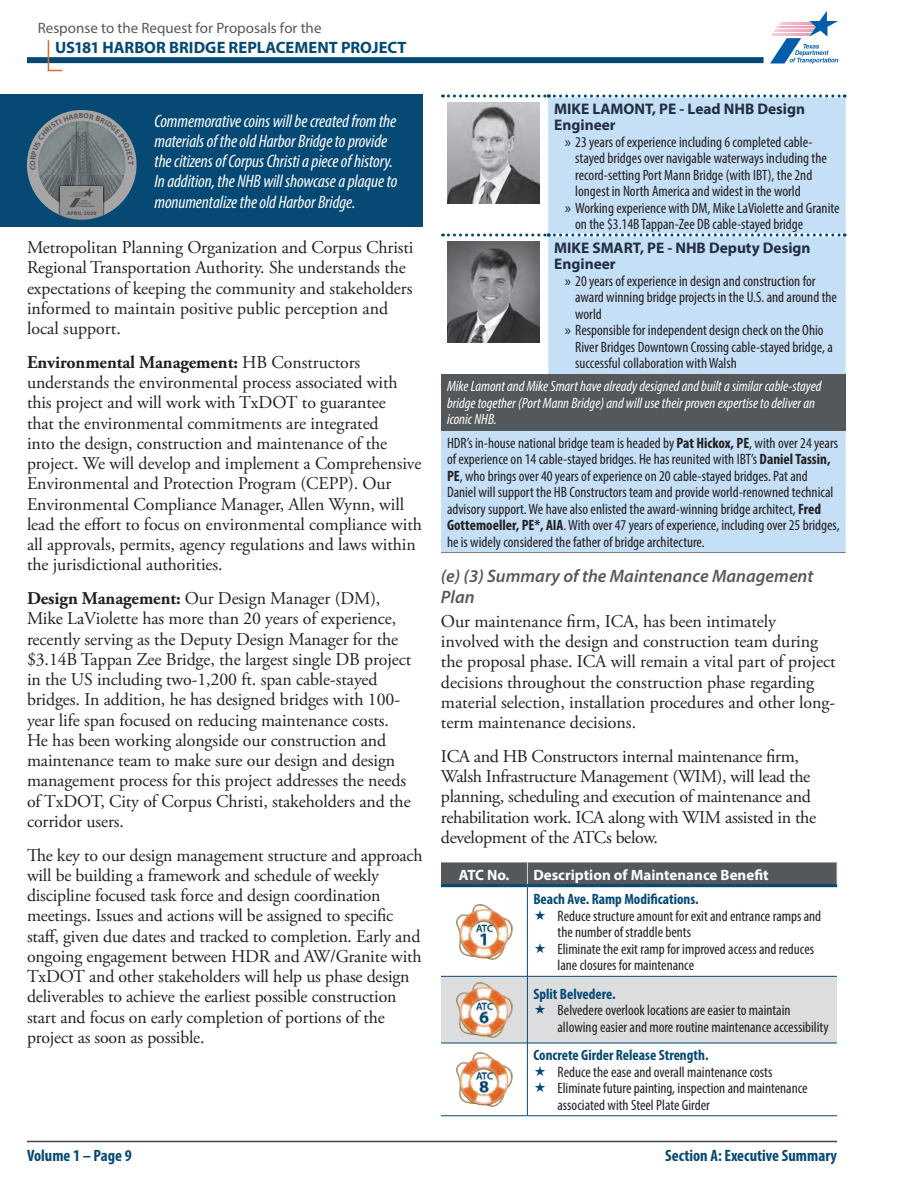
<style>
.page{position:relative;width:918px;height:1188px;background:#fff}
.page>*{position:absolute;margin:0;border:0;box-sizing:border-box;transform-origin:0 0}
.Body_Text{font:18px/20.2px "Adobe Garamond Pro";letter-spacing:-.005em;color:#231f20}
.Body_Text-2{font:italic condensed 18px/20.2px "Myriad Pro";letter-spacing:-.005em;color:#fff}
.Heading_4{font:italic 600 18px/21.6px "Myriad Pro";color:#57585a}
.t1{font:700 condensed 16.5px "Myriad Pro";color:#064975}
.t2{font:700 16.5px "Myriad Pro";color:#064975}
.Table_Text{font:700 15.3px/16.5px "Myriad Pro";color:#222f40}
.T_Body{font:condensed 15px/16.5px "Myriad Pro";color:#231f20}
.T_Body-2{font:italic condensed 15px/16.5px "Myriad Pro";color:#fff}
.T_Heading{font:700 condensed 15px "Myriad Pro";color:#064975}
.t3{font:15px "Myriad Pro";color:#57585a}
.T_Heading-2{font:700 15px "Myriad Pro";color:#fff}
.T_Body-3{font:700 condensed 15px "Myriad Pro";color:#064975}
.t4{font:700 5.4px "Myriad Pro";letter-spacing:.05em;color:#4d4d4d}
.s1{font-weight:700}
.s2{font-stretch:normal}
</style>
<div class="page">
<svg style="left:770px;top:11px;width:68px;height:53px"></svg>
<div style="left:27px;top:57px;width:737px;height:6px;background:#064975"></div>
<hr style="left:27px;top:1141px;width:810px;height:1px;background:#231f20">
<svg style="left:47px;top:40px;width:17px;height:32px"></svg>
<svg style="left:441px;top:96px;width:405px;height:456px;background:#c8e0f5"></svg>
<div style="left:441px;top:374px;width:405px;height:56px;background:#54585a"></div>
<hr style="left:441px;top:552px;width:107px;height:1px;background:#777a7c">
<hr style="left:548px;top:552px;width:298px;height:1px;background:#777a7c">
<svg style="left:442px;top:94px;width:403px;height:4px"></svg>
<svg style="left:442px;top:234px;width:403px;height:3px"></svg>
<img style="left:447px;top:102px;width:93px;height:101px">
<img style="left:447px;top:241px;width:93px;height:101px">
<svg style="left:441px;top:887px;width:396px;height:229px"></svg>
<div style="left:441px;top:862px;width:397px;height:24px;background:#54585a"></div>
<hr style="left:441px;top:884px;width:86px;height:3px;background:#064975">
<hr style="left:527px;top:884px;width:310px;height:3px;background:#064975">
<hr style="left:527px;top:887px;width:1px;height:89px;background:#064975">
<hr style="left:527px;top:1043px;width:1px;height:73px;background:#064975">
<hr style="left:441px;top:1043px;width:86px;height:1px;background:#064975">
<hr style="left:527px;top:1043px;width:310px;height:1px;background:#064975">
<hr style="left:441px;top:1116px;width:86px;height:1px;background:#064975">
<hr style="left:527px;top:1116px;width:310px;height:1px;background:#064975">
<img style="left:456px;top:904px;width:56px;height:55px">
<img style="left:456px;top:1052px;width:56px;height:55px">
<div style="left:0;top:94px;width:423px;height:133px;background:#064975"></div>
<svg style="left:27px;top:110px;width:110px;height:110px"></svg>
<img style="left:38px;top:170px;width:87px;height:32px">
<img style="left:58px;top:184px;width:47px;height:20px">
<div style="left:60px;top:186px;width:43px;height:34px;background:#949494"></div>
<svg style="left:69px;top:188px;width:25px;height:19px"></svg>
<svg style="left:535px;top:910px;width:10px;height:10px"></svg>
<svg style="left:535px;top:943px;width:10px;height:10px"></svg>
<svg style="left:441px;top:976px;width:396px;height:67px;background:#d7d6d7"></svg>
<svg style="left:535px;top:1066px;width:10px;height:10px"></svg>
<svg style="left:535px;top:1082px;width:10px;height:10px"></svg>
<svg style="left:30px;top:113px;width:103px;height:57px;background:#748289"></svg>
<p class="t3" style="left:38px;top:19px;width:285px">Response to the Request for Proposals for the</p>
<p class="t2" style="left:55px;top:36px;width:353px">US181 HARBOR BRIDGE REPLACEMENT PROJECT</p>
<p class="t4" style="left:67px;top:209px;width:31px">APRIL 2020</p>
<p class="Body_Text-2" style="left:154px;top:110px;width:244px">Commemorative coins will be created from the materials of the old Harbor Bridge to provide the citizens of Corpus Christi a piece of history.<br>In addition, the NHB will showcase a plaque to monumentalize the old Harbor Bridge.</p>
<p class="Body_Text" style="left:27px;top:238px;width:388px">Metropolitan Planning Organization and Corpus Christi Regional Transportation Authority. She understands the expectations of keeping the community and stakeholders informed to maintain positive public perception and local support.</p>
<p class="Body_Text" style="left:27px;top:353px;width:396px"><span class="s1">Environmental Management:</span> HB Constructors understands the environmental process associated with this project and will work with TxDOT to guarantee<br>that the environmental commitments are integrated<br>into the design, construction and maintenance of the project. We will develop and implement a Comprehensive Environmental and Protection Program (CEPP). Our Environmental Compliance Manager, Allen Wynn, will lead the effort to focus on environmental compliance with all approvals, permits, agency regulations and laws within the jurisdictional authorities.</p>
<p class="Body_Text" style="left:27px;top:589px;width:386px"><span class="s1">Design Management:</span> Our Design Manager (DM), Mike LaViolette has more than 20 years of experience, recently serving as the Deputy Design Manager for the $3.14B Tappan Zee Bridge, the largest single DB project in the US including two-1,200 ft. span cable-stayed bridges. In addition, he has designed bridges with 100- year life span focused on reducing maintenance costs.<br>He has been working alongside our construction and maintenance team to make sure our design and design management process for this project addresses the needs of TxDOT, City of Corpus Christi, stakeholders and the corridor users.</p>
<p class="Body_Text" style="left:27px;top:846px;width:397px">The key to our design management structure and approach will be building a framework and schedule of weekly discipline focused task force and design coordination meetings. Issues and actions will be assigned to specific staff, given due dates and tracked to completion. Early and ongoing engagement between HDR and AW/Granite with TxDOT and other stakeholders will help us phase design deliverables to achieve the earliest possible construction start and focus on early completion of portions of the project as soon as possible.</p>
<p class="t1" style="left:27px;top:1146px;width:106px">Volume 1 – Page 9</p>
<p class="Table_Text" style="left:554px;top:100px;width:252px">MIKE LAMONT, PE - Lead NHB Design<br>Engineer</p>
<p class="T_Body" style="left:575px;top:133px;width:253px;text-indent:-10px"><span class="s2">»</span> 23 years of experience including 6 completed cable&shy;stayed bridges over navigable waterways including the record-setting Port Mann Bridge (with IBT), the 2nd longest in North America and widest in the world</p>
<p class="T_Body" style="left:575px;top:199px;width:266px;text-indent:-10px"><span class="s2">»</span> Working experience with DM, Mike LaViolette and Granite on the $3.14B Tappan-Zee DB cable-stayed bridge</p>
<p class="Table_Text" style="left:554px;top:239px;width:258px">MIKE SMART, PE - NHB Deputy Design<br>Engineer</p>
<p class="T_Body" style="left:575px;top:272px;width:263px;text-indent:-10px"><span class="s2">»</span> 20 years of experience in design and construction for award winning bridge projects in the U.S. and around the world</p>
<p class="T_Body" style="left:575px;top:322px;width:259px;text-indent:-10px"><span class="s2">»</span> Responsible for independent design check on the Ohio<br>River Bridges Downtown Crossing cable-stayed bridge, a successful collaboration with Walsh</p>
<p class="T_Body-2" style="left:447px;top:378px;width:376px">Mike Lamont and Mike Smart have already designed and built a similar cable-stayed bridge together (Port Mann Bridge) and will use their proven expertise to deliver an iconic NHB.</p>
<p class="T_Body" style="left:447px;top:434px;width:394px">HDR’s in-house national bridge team is headed by <span class="s1">Pat Hickox, PE</span>, with over 24 years of experience on 14 cable-stayed bridges. He has reunited with IBT’s <span class="s1">Daniel Tassin, PE</span>, who brings over 40 years of experience on 20 cable-stayed bridges. Pat and Daniel will support the HB Constructors team and provide world-renowned technical advisory support. We have also enlisted the award-winning bridge architect, <span class="s1">Fred Gottemoeller, PE*, AIA</span>. With over 47 years of experience, including over 25 bridges, he is widely considered the father of bridge architecture.</p>
<p class="Heading_4" style="left:441px;top:565px;width:374px">(e) (3) Summary of the Maintenance Management<br>Plan</p>
<p class="Body_Text" style="left:441px;top:612px;width:396px">Our maintenance firm, ICA, has been intimately involved with the design and construction team during the proposal phase. ICA will remain a vital part of project decisions throughout the construction phase regarding material selection, installation procedures and other long&shy;term maintenance decisions.</p>
<p class="Body_Text" style="left:441px;top:747px;width:377px">ICA and HB Constructors internal maintenance firm, Walsh Infrastructure Management (WIM), will lead the planning, scheduling and execution of maintenance and rehabilitation work. ICA along with WIM assisted in the development of the ATCs below.</p>
<p class="T_Heading-2" style="left:459px;top:865px;width:52px">ATC No.</p>
<p class="T_Heading-2" style="left:533px;top:865px;width:237px">Description of Maintenance Benefit</p>
<p class="T_Heading" style="left:533px;top:890px;width:167px">Beach Ave. Ramp Modifications.</p>
<p class="T_Body" style="left:558px;top:907px;width:265px">Reduce structure amount for exit and entrance ramps and the number of straddle bents</p>
<p class="T_Body" style="left:558px;top:940px;width:258px">Eliminate the exit ramp for improved access and reduces lane closures for maintenance</p>
<p class="T_Heading" style="left:533px;top:984px;width:84px">Split Belvedere.</p>
<p class="T_Body" style="left:558px;top:1002px;width:273px">Belvedere overlook locations are easier to maintain allowing easier and more routine maintenance accessibility</p>
<p class="T_Body-3" style="left:533px;top:1046px;width:177px">Concrete Girder Release Strength.</p>
<p class="T_Body" style="left:558px;top:1063px;width:216px">Reduce the ease and overall maintenance costs</p>
<p class="T_Body" style="left:558px;top:1080px;width:252px">Eliminate future painting, inspection and maintenance associated with Steel Plate Girder</p>
<p class="t1" style="left:665px;top:1146px;width:173px">Section A: Executive Summary</p>
</div>
